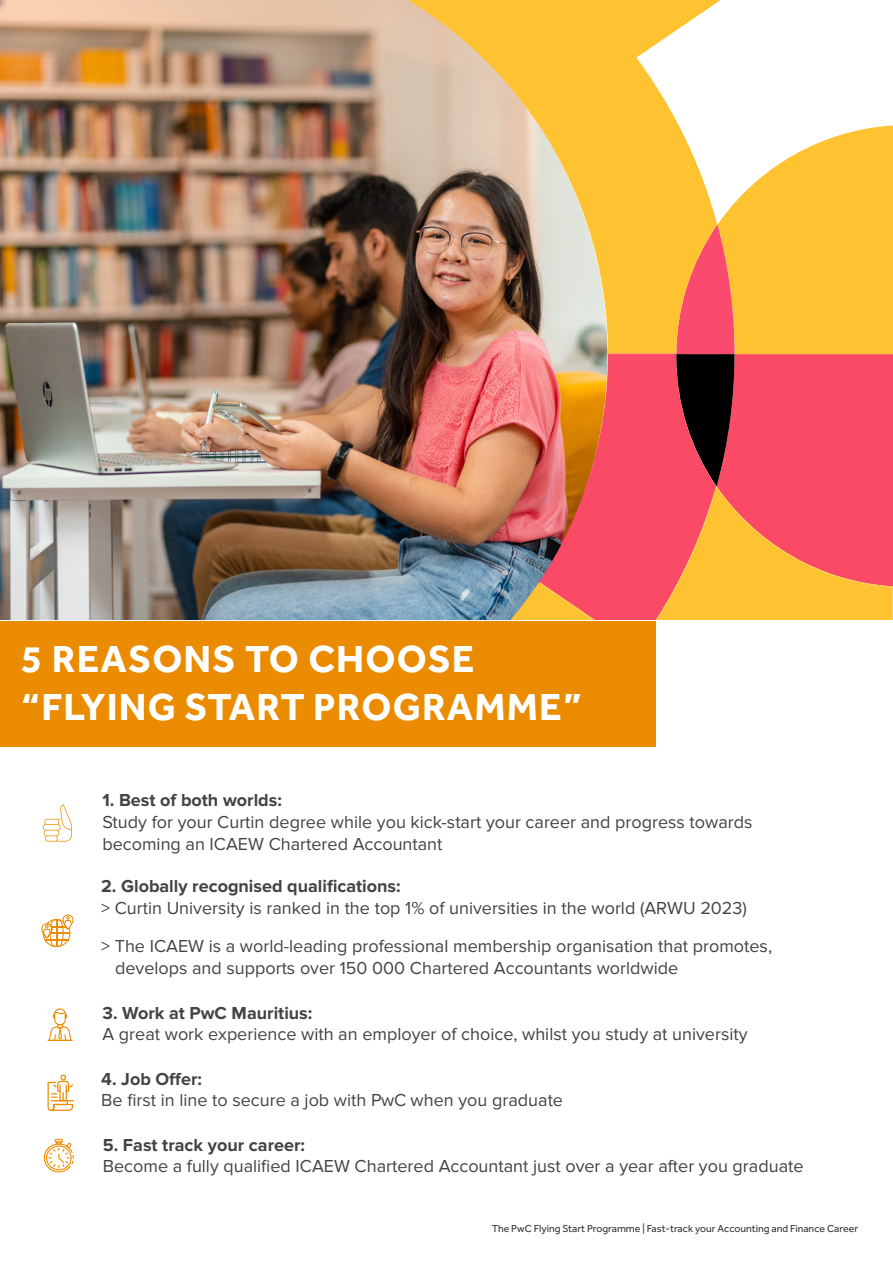
<style>
.page{position:relative;width:893px;height:1263px;background:#fff}
.page>*{position:absolute;margin:0;border:0;box-sizing:border-box;transform-origin:0 0}
.t1{font:700 39px/48px "Effra";letter-spacing:.03em;color:#fff}
.t2{font:18px/21.6px "Proxima Nova";color:#424344}
.t3{font:700 18px "Proxima Nova";color:#424344}
.t4{font:18px "Proxima Nova";color:#434545}
.t5{font:700 18px "Proxima Nova";color:#434545}
.t6{font:10.5px "Effra";color:#343738}
</style>
<div class="page">
<img style="left:0;top:0;width:539px;height:620px">
<img style="left:408px;top:0;width:229px;height:354px">
<svg style="left:637px;top:0;width:84px;height:125px"></svg>
<svg style="left:510px;top:582px;width:29px;height:38px"></svg>
<img style="left:539px;top:354px;width:69px;height:266px">
<svg style="left:608px;top:125px;width:285px;height:495px;background:#f38a50"></svg>
<div style="left:0;top:621px;width:656px;height:125px;background:#eb8c00"></div>
<svg style="left:43px;top:804px;width:29px;height:37px"></svg>
<svg style="left:41px;top:914px;width:33px;height:33px"></svg>
<svg style="left:48px;top:1008px;width:25px;height:33px"></svg>
<svg style="left:48px;top:1075px;width:26px;height:36px"></svg>
<svg style="left:44px;top:1139px;width:30px;height:33px"></svg>
<h1 class="t1" style="left:21px;top:634px;width:562px">5 REASONS TO CHOOSE “FLYING START PROGRAMME”</h1>
<p class="t3" style="left:102px;top:790px;width:181px">1. Best of both worlds:</p>
<p class="t2" style="left:102px;top:811px;width:652px">Study for your Curtin degree while you kick-start your career and progress towards becoming an ICAEW Chartered Accountant</p>
<p class="t3" style="left:101px;top:876px;width:301px">2. Globally recognised qualifications:</p>
<p class="t2" style="left:101px;top:889px;width:672px;line-height:38.1px">&gt; Curtin University is ranked in the top 1% of universities in the world (ARWU 2023)<br>&gt; The ICAEW is a world-leading professional membership organisation that promotes,</p>
<p class="t2" style="left:115px;top:957px;width:565px">develops and supports over 150 000 Chartered Accountants worldwide</p>
<p class="t3" style="left:102px;top:1002px;width:211px">3. Work at PwC Mauritius:</p>
<p class="t2" style="left:102px;top:1024px;width:647px">A great work experience with an employer of choice, whilst you study at university</p>
<p class="t5" style="left:101px;top:1068px;width:102px">4. Job Offer:</p>
<p class="t4" style="left:101px;top:1090px;width:463px">Be first in line to secure a job with PwC when you graduate</p>
<p class="t3" style="left:103px;top:1134px;width:204px">5. Fast track your career:</p>
<p class="t2" style="left:103px;top:1156px;width:702px">Become a fully qualified ICAEW Chartered Accountant just over a year after you graduate</p>
<p class="t6" style="left:492px;top:1222px;width:368px">The PwC Flying Start Programme | Fast-track your Accounting and Finance Career</p>
</div>
